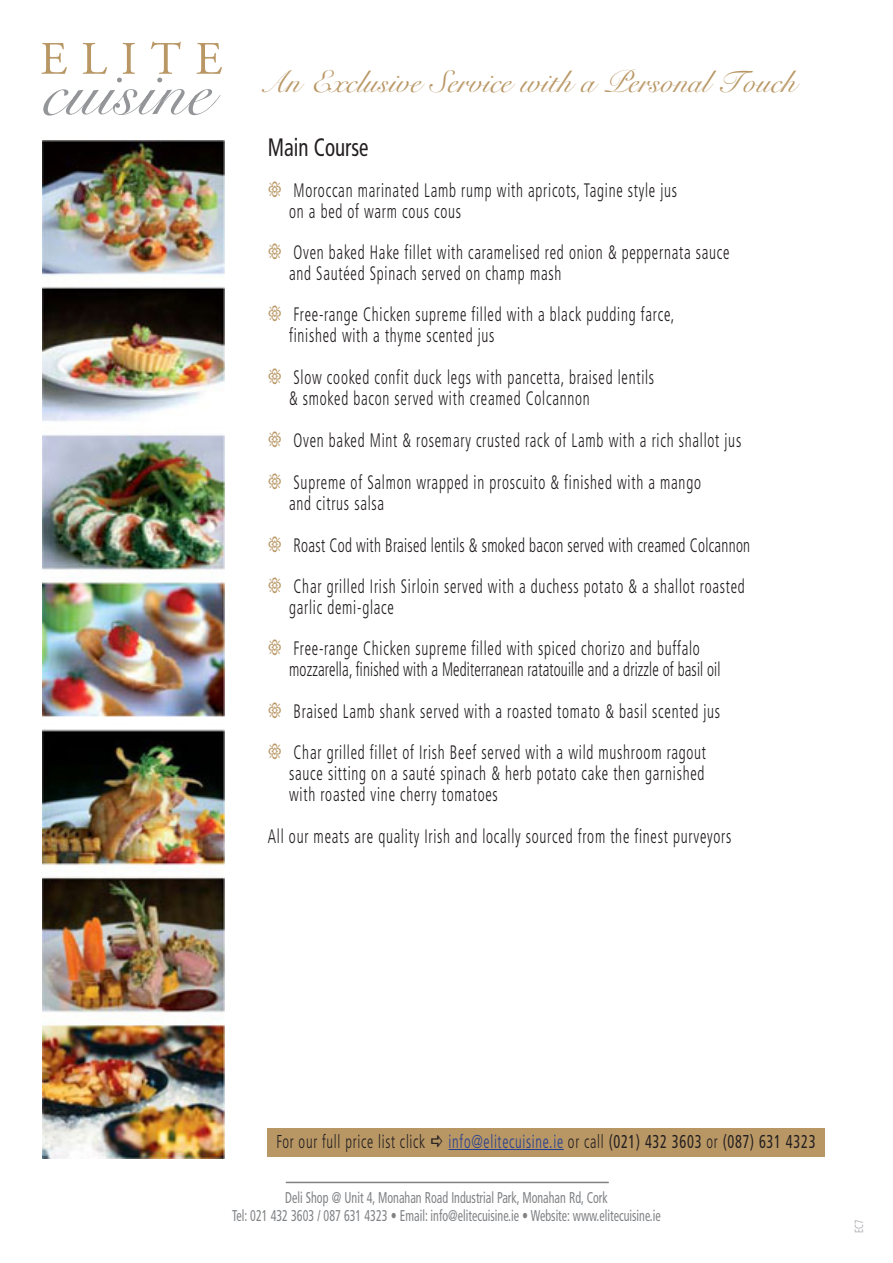
<style>
.page{position:relative;width:893px;height:1263px;background:#fff}
.page>*{position:absolute;margin:0;border:0;box-sizing:border-box;transform-origin:0 0}
.t1{font:31.8px "Snell BT";color:#b99765}
.t2{font:condensed 25.2px "Frutiger";color:#231f20;scale:.83 1}
.t3{font:300 condensed 19.5px "Frutiger";letter-spacing:.05em;color:#231f20;scale:.77 1}
.t4{font:300 condensed 19.5px "Frutiger";letter-spacing:.01em;color:#231f20;scale:.77 1}
.t5{font:300 condensed 19.5px "Frutiger";letter-spacing:.02em;color:#231f20;scale:.77 1}
.t6{font:300 condensed 18.6px "Frutiger";letter-spacing:.05em;color:#231f20;scale:.77 1}
.t7{font:condensed 15.6px "Frutiger";color:#808285;scale:.77 1}
.t8{font:condensed 11.7px "Frutiger";color:#b2b3b7;scale:.77 1}
.s1{color:#b99765}
.s2{color:#253f8e}
.s3{font-weight:400}
</style>
<div class="page">
<img style="left:43px;top:140px;width:181px;height:1019px">
<svg style="left:41px;top:41px;width:181px;height:75px"></svg>
<hr style="left:286px;top:1182px;width:323px;height:1px;background:#808285">
<div style="left:268px;top:1128px;width:557px;height:29px;background:#b99765"></div>
<hr style="left:449px;top:1149px;width:115px;height:1px;background:#253f8e">
<p class="t1" style="left:272px;top:62px;width:534px">An Exclusive Service with a Personal Touch</p>
<p class="t2" style="left:268px;top:133px;width:123px">Main Course</p>
<p class="t3" style="left:268px;top:179px;width:533px"><span class="s1">▲</span> Moroccan marinated Lamb rump with apricots, Tagine style jus</p>
<p class="t3" style="left:289px;top:200px;width:225px">on a bed of warm cous cous</p>
<p class="t3" style="left:268px;top:241px;width:601px"><span class="s1">▲</span> Oven baked Hake fillet with caramelised red onion &amp; peppernata sauce</p>
<p class="t3" style="left:289px;top:262px;width:355px">and Sautéed Spinach served on champ mash</p>
<p class="t3" style="left:268px;top:304px;width:529px"><span class="s1">▲</span> Free-range Chicken supreme filled with a black pudding farce,</p>
<p class="t3" style="left:289px;top:325px;width:268px">finished with a thyme scented jus</p>
<p class="t3" style="left:268px;top:367px;width:503px"><span class="s1">▲</span> Slow cooked confit duck legs with pancetta, braised lentils</p>
<p class="t3" style="left:289px;top:388px;width:392px">&amp; smoked bacon served with creamed Colcannon</p>
<p class="t3" style="left:268px;top:430px;width:616px"><span class="s1">▲</span> Oven baked Mint &amp; rosemary crusted rack of Lamb with a rich shallot jus</p>
<p class="t3" style="left:268px;top:471px;width:564px"><span class="s1">▲</span> Supreme of Salmon wrapped in proscuito &amp; finished with a mango</p>
<p class="t3" style="left:289px;top:492px;width:125px">and citrus salsa</p>
<p class="t5" style="left:268px;top:534px;width:628px"><span class="s1">▲</span> Roast Cod with Braised lentils &amp; smoked bacon served with creamed Colcannon</p>
<p class="t3" style="left:268px;top:575px;width:621px"><span class="s1">▲</span> Char grilled Irish Sirloin served with a duchess potato &amp; a shallot roasted</p>
<p class="t3" style="left:289px;top:596px;width:138px">garlic demi-glace</p>
<p class="t3" style="left:268px;top:637px;width:562px"><span class="s1">▲</span> Free-range Chicken supreme filled with spiced chorizo and buffalo</p>
<p class="t4" style="left:289px;top:658px;width:562px">mozzarella, finished with a Mediterranean ratatouille and a drizzle of basil oil</p>
<p class="t3" style="left:268px;top:700px;width:589px"><span class="s1">▲</span> Braised Lamb shank served with a roasted tomato &amp; basil scented jus</p>
<p class="t3" style="left:268px;top:741px;width:570px"><span class="s1">▲</span> Char grilled fillet of Irish Beef served with a wild mushroom ragout</p>
<p class="t3" style="left:289px;top:762px;width:541px">sauce sitting on a sauté spinach &amp; herb potato cake then garnished</p>
<p class="t3" style="left:289px;top:783px;width:273px">with roasted vine cherry tomatoes</p>
<p class="t3" style="left:268px;top:825px;width:603px">All our meats are quality Irish and locally sourced from the finest purveyors</p>
<p class="t6" style="left:276px;top:1131px;width:702px">For our full price list click <span class="s2">info@elitecuisine.ie</span> or call <span class="s3">(021) 432 3603</span> or <span class="s3">(087) 631 4323</span></p>
<p class="t7" style="left:285px;top:1188px;width:421px">Deli Shop @ Unit 4, Monahan Road Industrial Park, Monahan Rd, Cork</p>
<p class="t7" style="left:232px;top:1206px;width:558px">Tel: 021 432 3603 / 087 631 4323 • Email: info@elitecuisine.ie • Website: www.elitecuisine.ie</p>
<p class="t8" style="left:852px;top:1233px;width:19px;rotate:-90deg">EC7</p>
</div>
